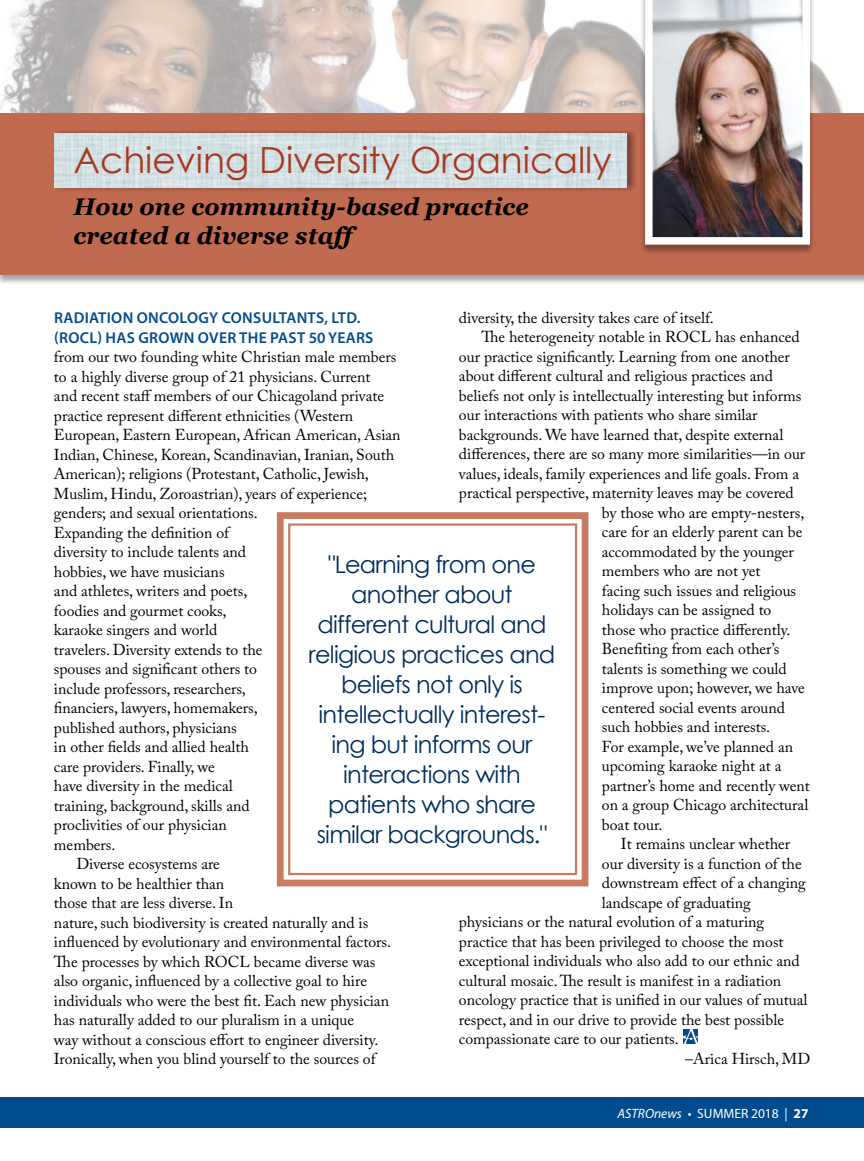
<style>
.page{position:relative;width:864px;height:1161px;background:#fff}
.page>*{position:absolute;margin:0;border:0;box-sizing:border-box;transform-origin:0 0}
.t1{font:36px "Century Gothic";color:#a73821}
.t2{font:24px/30px "Century Gothic";letter-spacing:-.03em;color:#002b5c;text-align:center}
.t3{font:italic 700 24px/28.5px "Georgia";letter-spacing:.005em;color:#000}
.t4{font:15.75px "Adobe Caslon Pro";color:#000}
.t5{font:600 15.75px/19.5px "Myriad Pro";letter-spacing:.02em;color:#004b8d}
.t6{font:13.5px "Myriad Pro";color:#fff}
.s1{font-style:italic}
.s2{font-weight:700}
</style>
<div class="page">
<div style="left:0;top:1098px;width:864px;height:30px;background:#004b8d"></div>
<img style="left:1px;top:0;width:842px;height:113px">
<svg style="left:683px;top:1029px;width:15px;height:15px"></svg>
<div style="left:0;top:114px;width:864px;height:171px;background:#000;opacity:.35"></div>
<div style="left:0;top:113px;width:864px;height:161px;background:#c06a50"></div>
<div style="left:641px;top:0;width:174px;height:255px;background:#000;opacity:.35"></div>
<img style="left:645px;top:0;width:165px;height:245px">
<svg style="left:276px;top:512px;width:313px;height:375px"></svg>
<div style="left:288px;top:523px;width:289px;height:352px;border:2px solid #c87b61"></div>
<div style="left:55px;top:129px;width:581px;height:64px;background:#000;opacity:.35"></div>
<img style="left:54px;top:133px;width:572px;height:54px">
<h1 class="t1" style="left:73px;top:135px;width:540px">Achieving Diversity Organically</h1>
<h2 class="t3" style="left:73px;top:193px;width:457px">How one community-based practice created a diverse staff</h2>
<p class="t4" style="left:459px;top:308px;width:256px">diversity, the diversity takes care of itself.</p>
<p class="t4" style="left:482px;top:328px;width:320px">The heterogeneity notable in ROCL has enhanced</p>
<p class="t4" style="left:459px;top:347px;width:332px">our practice significantly. Learning from one another</p>
<p class="t4" style="left:459px;top:367px;width:316px">about different cultural and religious practices and</p>
<p class="t4" style="left:459px;top:386px;width:344px">beliefs not only is intellectually interesting but informs</p>
<p class="t4" style="left:459px;top:406px;width:300px">our interactions with patients who share similar</p>
<p class="t4" style="left:459px;top:425px;width:326px">backgrounds. We have learned that, despite external</p>
<p class="t4" style="left:459px;top:445px;width:348px">differences, there are so many more similarities—in our</p>
<p class="t4" style="left:459px;top:464px;width:342px">values, ideals, family experiences and life goals. From a</p>
<p class="t4" style="left:459px;top:484px;width:336px">practical perspective, maternity leaves may be covered</p>
<p class="t4" style="left:602px;top:503px;width:204px">by those who are empty-nesters,</p>
<p class="t4" style="left:602px;top:523px;width:202px">care for an elderly parent can be</p>
<p class="t4" style="left:602px;top:542px;width:193px">accommodated by the younger</p>
<p class="t4" style="left:602px;top:562px;width:160px">members who are not yet</p>
<p class="t4" style="left:602px;top:581px;width:196px">facing such issues and religious</p>
<p class="t4" style="left:602px;top:601px;width:171px">holidays can be assigned to</p>
<p class="t4" style="left:602px;top:620px;width:190px">those who practice differently.</p>
<p class="t4" style="left:602px;top:640px;width:179px">Benefiting from each other’s</p>
<p class="t4" style="left:602px;top:659px;width:186px">talents is something we could</p>
<p class="t4" style="left:602px;top:679px;width:205px">improve upon; however, we have</p>
<p class="t4" style="left:602px;top:698px;width:185px">centered social events around</p>
<p class="t4" style="left:602px;top:718px;width:170px">such hobbies and interests.</p>
<p class="t4" style="left:602px;top:737px;width:193px">For example, we’ve planned an</p>
<p class="t4" style="left:602px;top:757px;width:181px">upcoming karaoke night at a</p>
<p class="t4" style="left:602px;top:776px;width:210px">partner’s home and recently went</p>
<p class="t4" style="left:602px;top:796px;width:208px">on a group Chicago architectural</p>
<p class="t4" style="left:602px;top:815px;width:62px">boat tour.</p>
<p class="t4" style="left:621px;top:835px;width:171px">It remains unclear whether</p>
<p class="t4" style="left:602px;top:854px;width:201px">our diversity is a function of the</p>
<p class="t4" style="left:602px;top:874px;width:205px">downstream effect of a changing</p>
<p class="t4" style="left:602px;top:893px;width:151px">landscape of graduating</p>
<p class="t4" style="left:459px;top:913px;width:307px">physicians or the natural evolution of a maturing</p>
<p class="t4" style="left:459px;top:932px;width:326px">practice that has been privileged to choose the most</p>
<p class="t4" style="left:459px;top:952px;width:342px">exceptional individuals who also add to our ethnic and</p>
<p class="t4" style="left:459px;top:971px;width:324px">cultural mosaic. The result is manifest in a radiation</p>
<p class="t4" style="left:459px;top:991px;width:350px">oncology practice that is unified in our values of mutual</p>
<p class="t4" style="left:459px;top:1010px;width:327px">respect, and in our drive to provide the best possible</p>
<p class="t4" style="left:459px;top:1030px;width:221px">compassionate care to our patients.</p>
<p class="t4" style="left:685px;top:1049px;width:126px">–Arica Hirsch, MD</p>
<p class="t5" style="left:54px;top:308px;width:321px">RADIATION ONCOLOGY CONSULTANTS, LTD. (ROCL) HAS GROWN OVER THE PAST 50 YEARS</p>
<p class="t4" style="left:54px;top:347px;width:344px">from our two founding white Christian male members</p>
<p class="t4" style="left:54px;top:367px;width:318px">to a highly diverse group of 2 1 physicians. Current</p>
<p class="t4" style="left:54px;top:386px;width:332px">and recent staff members of our Chicagoland private</p>
<p class="t4" style="left:54px;top:406px;width:301px">practice represent different ethnicities (Western</p>
<p class="t4" style="left:54px;top:425px;width:348px">European, Eastern European, African American, Asian</p>
<p class="t4" style="left:54px;top:445px;width:342px">Indian, Chinese, Korean, Scandinavian, Iranian, South</p>
<p class="t4" style="left:54px;top:464px;width:316px">American); religions (Protestant, Catholic, Jewish,</p>
<p class="t4" style="left:54px;top:484px;width:315px">Muslim, Hindu, Zoroastrian), years of experience;</p>
<p class="t4" style="left:54px;top:503px;width:205px">genders; and sexual orientations.</p>
<p class="t4" style="left:54px;top:523px;width:177px">Expanding the definition of</p>
<p class="t4" style="left:54px;top:542px;width:194px">diversity to include talents and</p>
<p class="t4" style="left:54px;top:562px;width:172px">hobbies, we have musicians</p>
<p class="t4" style="left:54px;top:581px;width:195px">and athletes, writers and poets,</p>
<p class="t4" style="left:54px;top:601px;width:174px">foodies and gourmet cooks,</p>
<p class="t4" style="left:54px;top:620px;width:165px">karaoke singers and world</p>
<p class="t4" style="left:54px;top:640px;width:210px">travelers. Diversity extends to the</p>
<p class="t4" style="left:54px;top:659px;width:205px">spouses and significant others to</p>
<p class="t4" style="left:54px;top:679px;width:193px">include professors, researchers,</p>
<p class="t4" style="left:54px;top:698px;width:205px">financiers, lawyers, homemakers,</p>
<p class="t4" style="left:54px;top:718px;width:184px">published authors, physicians</p>
<p class="t4" style="left:54px;top:737px;width:196px">in other fields and allied health</p>
<p class="t4" style="left:54px;top:757px;width:162px">care providers. Finally, we</p>
<p class="t4" style="left:54px;top:776px;width:180px">have diversity in the medical</p>
<p class="t4" style="left:54px;top:796px;width:197px">training, background, skills and</p>
<p class="t4" style="left:54px;top:815px;width:174px">proclivities of our physician</p>
<p class="t4" style="left:54px;top:835px;width:63px">members.</p>
<p class="t4" style="left:77px;top:854px;width:145px">Diverse ecosystems are</p>
<p class="t4" style="left:54px;top:874px;width:172px">known to be healthier than</p>
<p class="t4" style="left:54px;top:893px;width:181px">those that are less diverse. In</p>
<p class="t4" style="left:54px;top:913px;width:316px">nature, such biodiversity is created naturally and is</p>
<p class="t4" style="left:54px;top:932px;width:339px">influenced by evolutionary and environmental factors.</p>
<p class="t4" style="left:54px;top:952px;width:323px">The processes by which ROCL became diverse was</p>
<p class="t4" style="left:54px;top:971px;width:315px">also organic, influenced by a collective goal to hire</p>
<p class="t4" style="left:54px;top:991px;width:337px">individuals who were the best fit. Each new physician</p>
<p class="t4" style="left:54px;top:1010px;width:302px">has naturally added to our pluralism in a unique</p>
<p class="t4" style="left:54px;top:1030px;width:326px">way without a conscious effort to engineer diversity.</p>
<p class="t4" style="left:54px;top:1049px;width:323px">Ironically, when you blind yourself to the sources of</p>
<h2 class="t2" style="left:309px;top:549px;width:248px">"Learning from one another about different cultural and religious practices and beliefs not only is intellectually interest&shy;ing but informs our interactions with patients who share similar backgrounds."</h2>
<p class="t6" style="left:618px;top:1105px;width:192px"><span class="s1">ASTROnews</span> • SUMMER 2018 | <span class="s2">27</span></p>
</div>
